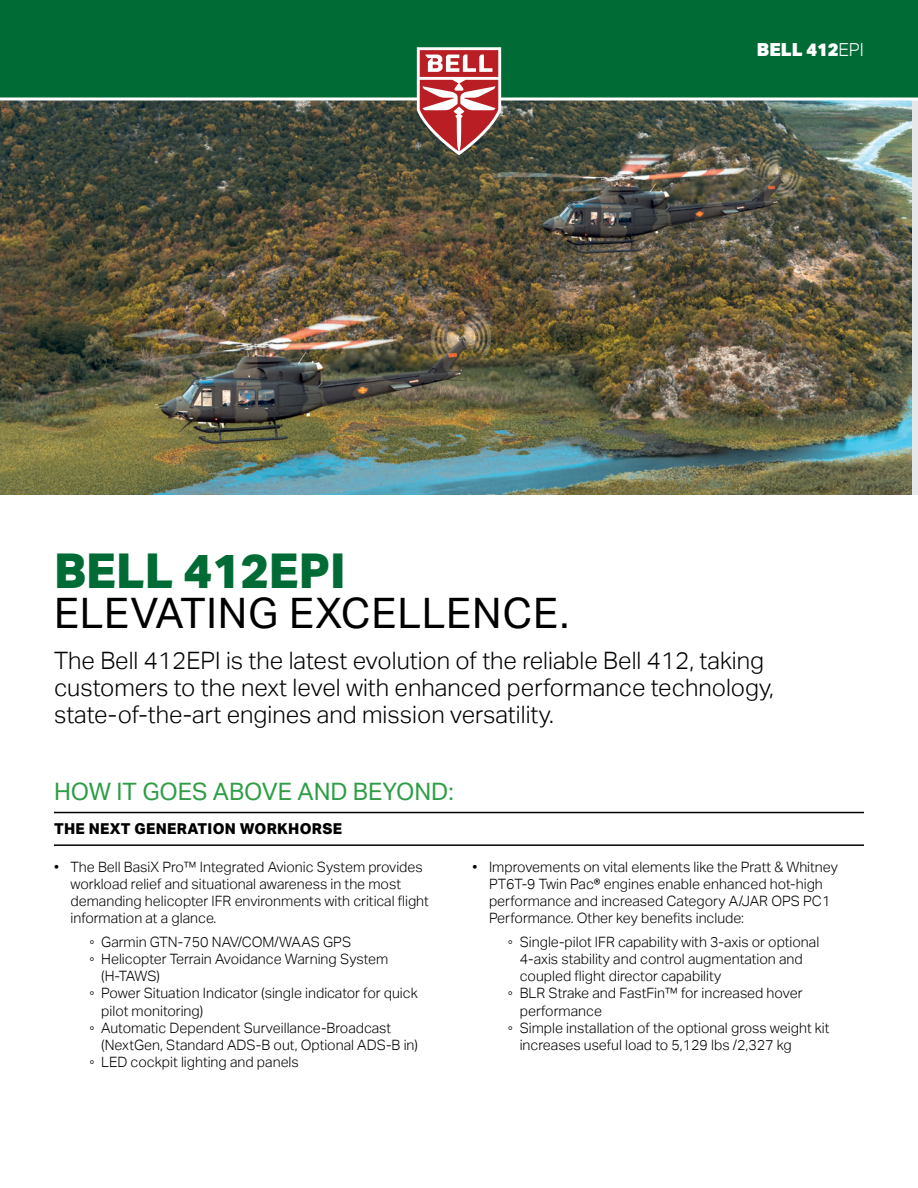
<style>
.page{position:relative;width:918px;height:1188px;background:#fff}
.page>*{position:absolute;margin:0;border:0;box-sizing:border-box;transform-origin:0 0}
.t1{font:800 48px "Aktiv Grotesk";color:#006b35}
.t2{font:42px "Aktiv Grotesk";letter-spacing:.02em;color:#000}
.t3{font:300 24px/27px "Aktiv Grotesk";color:#000}
.t4{font:24px "Aktiv Grotesk";color:#2e9e46}
.t5{font:900 18px "Aktiv Grotesk";color:#fff}
.t6{font:800 15px "Aktiv Grotesk";letter-spacing:.02em;color:#000}
.t7{font:300 14.25px/17.1px "Aktiv Grotesk";color:#000}
.s1{font-weight:300}
</style>
<div class="page">
<img style="left:0;top:100px;width:912px;height:395px">
<hr style="left:54px;top:812px;width:810px;height:1px;background:#000">
<hr style="left:54px;top:844px;width:810px;height:2px;background:#000">
<div style="left:0;top:0;width:918px;height:99px;background:#006b35"></div>
<hr style="left:0;top:98px;width:918px;height:2px;background:#fff">
<svg style="left:417px;top:47px;width:84px;height:108px;background:#b96b6c"></svg>
<p class="t5" style="left:757px;top:38px;width:109px">BELL 412<span class="s1">EPI</span></p>
<p class="t1" style="left:54px;top:540px;width:293px">BELL 412EPI</p>
<p class="t2" style="left:54px;top:589px;width:517px">ELEVATING EXCELLENCE.</p>
<p class="t3" style="left:54px;top:647px;width:721px">The Bell 412EPI is the latest evolution of the reliable Bell 412, taking customers to the next level with enhanced performance technology, state-of-the-art engines and mission versatility.</p>
<p class="t4" style="left:54px;top:778px;width:401px">HOW IT GOES ABOVE AND BEYOND:</p>
<p class="t6" style="left:54px;top:819px;width:290px">THE NEXT GENERATION WORKHORSE</p>
<p class="t7" style="left:70px;top:859px;width:360px;text-indent:-16px">• The Bell BasiX Pro™ Integrated Avionic System provides workload relief and situational awareness in the most demanding helicopter IFR environments with critical flight information at a glance.</p>
<p class="t7" style="left:88px;top:934px;width:265px">◦ Garmin GTN-750 NAV/COM/WAAS GPS</p>
<p class="t7" style="left:101px;top:951px;width:289px;text-indent:-14px">◦ Helicopter Terrain Avoidance Warning System (H-TAWS)</p>
<p class="t7" style="left:101px;top:985px;width:318px;text-indent:-14px">◦ Power Situation Indicator (single indicator for quick pilot monitoring)</p>
<p class="t7" style="left:101px;top:1019px;width:318px;text-indent:-14px">◦ Automatic Dependent Surveillance-Broadcast (NextGen, Standard ADS-B out, Optional ADS-B in)</p>
<p class="t7" style="left:88px;top:1053px;width:213px">◦ LED cockpit lighting and panels</p>
<p class="t7" style="left:489px;top:859px;width:350px;text-indent:-16px">• Improvements on vital elements like the Pratt &amp; Whitney PT6T-9 Twin Pac® engines enable enhanced hot-high performance and increased Category A/JAR OPS PC1<br>Performance. Other key benefits include:</p>
<p class="t7" style="left:520px;top:934px;width:301px;text-indent:-14px">◦ Single-pilot IFR capability with 3-axis or optional<br>4-axis stability and control augmentation and coupled flight director capability</p>
<p class="t7" style="left:520px;top:985px;width:284px;text-indent:-14px">◦ BLR Strake and FastFin™ for increased hover performance</p>
<p class="t7" style="left:520px;top:1019px;width:311px;text-indent:-14px">◦ Simple installation of the optional gross weight kit increases useful load to 5,129 lbs /2,327 kg</p>
</div>
